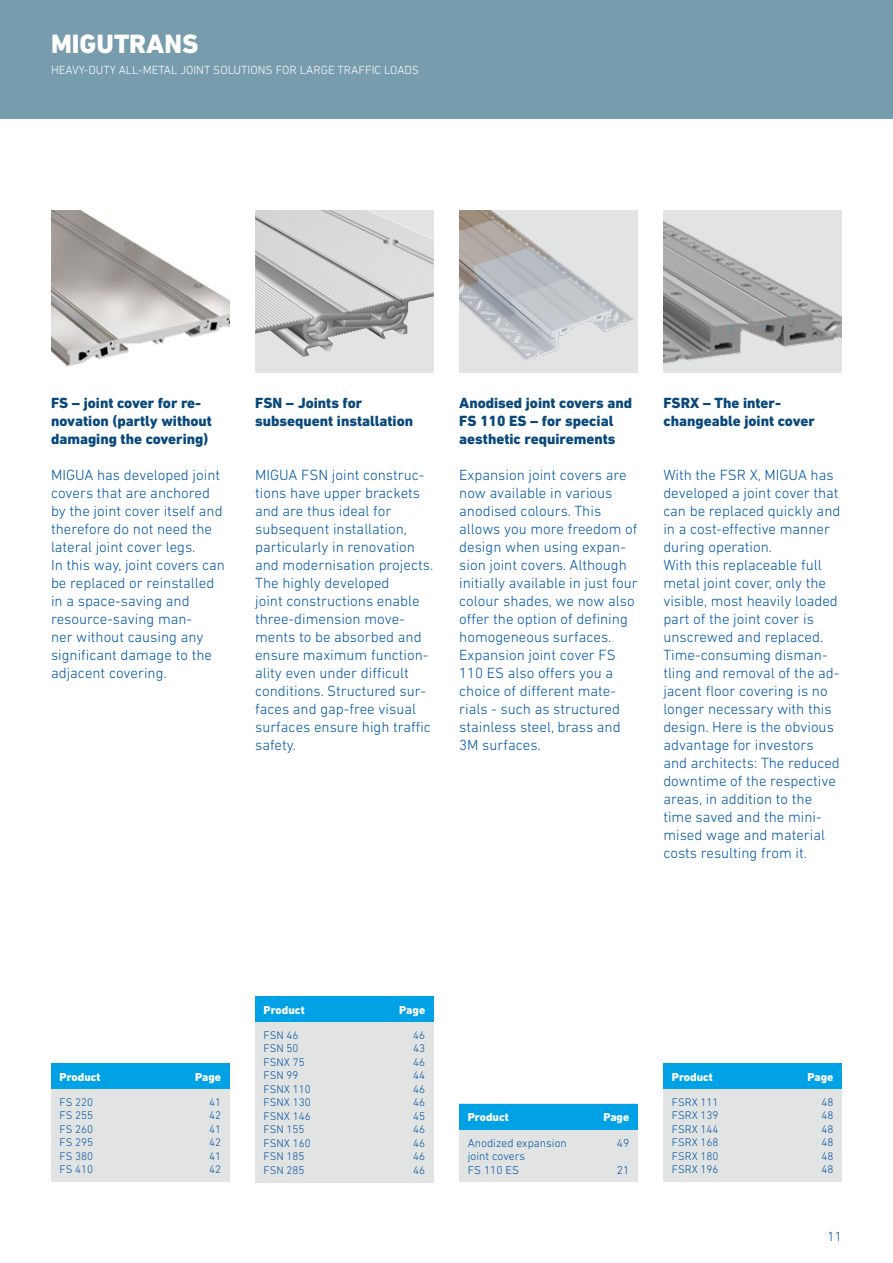
<style>
.page{position:relative;width:893px;height:1263px;background:#fff}
.page>*{position:absolute;margin:0;border:0;box-sizing:border-box;transform-origin:0 0}
.t1{font:800 27px "DIN Next LT Pro";color:#fff}
.t2{font:300 15px/18px "DIN Next LT Pro";color:#0055a3}
.t3{font:800 15px/18px "DIN Next LT Pro";color:#0a497b}
.t4{font:300 13.5px "DIN Next LT Pro";color:#0055a3}
.t5{font:300 12px "DIN Next LT Pro";color:#fff}
.t6{font:800 11.7px "DIN Next LT Pro";color:#fff}
.t7{font:300 11.7px/13.5px "DIN Next LT Pro";color:#0055a3}
.t8{font:300 11.25px "DIN Next LT Pro";color:#0055a3}
</style>
<div class="page">
<div style="left:459px;top:210px;width:179px;height:162px;background:#e2e3e3"></div>
<img style="left:459px;top:210px;width:175px;height:151px">
<img style="left:663px;top:210px;width:179px;height:162px">
<svg style="left:255px;top:210px;width:179px;height:162px;background:#d1d2d2"></svg>
<img style="left:51px;top:210px;width:179px;height:158px">
<img style="left:255px;top:210px;width:84px;height:147px">
<div style="left:0;top:0;width:893px;height:119px;background:#779cad"></div>
<div style="left:459px;top:1104px;width:179px;height:78px;background:#e2e3e3"></div>
<div style="left:255px;top:996px;width:179px;height:186px;background:#e2e3e3"></div>
<div style="left:255px;top:996px;width:179px;height:26px;background:#00a1e5"></div>
<div style="left:51px;top:1063px;width:179px;height:119px;background:#e2e3e3"></div>
<div style="left:51px;top:1063px;width:179px;height:26px;background:#00a1e5"></div>
<div style="left:459px;top:1104px;width:179px;height:25px;background:#00a1e5"></div>
<div style="left:663px;top:1063px;width:179px;height:119px;background:#e2e3e3"></div>
<div style="left:663px;top:1063px;width:179px;height:26px;background:#00a1e5"></div>
<h1 class="t1" style="left:51px;top:28px;width:149px">MIGUTRANS</h1>
<p class="t5" style="left:51px;top:63px;width:370px">HEAVY-DUTY ALL-METAL JOINT SOLUTIONS FOR LARGE TRAFFIC LOADS</p>
<p class="t3" style="left:51px;top:394px;width:162px">FS – joint cover for re&shy;novation (partly without damaging the covering)</p>
<p class="t3" style="left:255px;top:394px;width:160px">FSN – Joints for subsequent installation</p>
<p class="t2" style="left:51px;top:466px;width:175px">MIGUA has developed joint covers that are anchored by the joint cover itself and therefore do not need the lateral joint cover legs.<br>In this way, joint covers can be replaced or reinstalled in a space-saving and resource-saving man-<br>ner without causing any significant damage to the adjacent covering.</p>
<p class="t2" style="left:255px;top:466px;width:180px">MIGUA FSN joint construc&shy;tions have upper brackets and are thus ideal for subsequent installation, particularly in renovation and modernisation projects.<br>The highly developed<br>joint constructions enable three-dimension move&shy;ments to be absorbed and ensure maximum function&shy;ality even under difficult conditions. Structured sur&shy;faces and gap-free visual surfaces ensure high traffic safety.</p>
<p class="t3" style="left:459px;top:394px;width:174px">Anodised joint covers and<br>FS 110 ES – for special aesthetic requirements</p>
<p class="t3" style="left:663px;top:394px;width:153px">FSRX – The inter&shy;changeable joint cover</p>
<p class="t2" style="left:459px;top:466px;width:180px">Expansion joint covers are now available in various anodised colours. This allows you more freedom of design when using expan&shy;sion joint covers. Although initially available in just four colour shades, we now also offer the option of defining homogeneous surfaces.<br>Expansion joint cover FS<br>110 ES also offers you a choice of different mate&shy;rials - such as structured stainless steel, brass and<br>3M surfaces.</p>
<p class="t2" style="left:663px;top:466px;width:179px">With the FSR X, MIGUA has developed a joint cover that can be replaced quickly and in a cost-effective manner during operation.<br>With this replaceable full metal joint cover, only the visible, most heavily loaded part of the joint cover is unscrewed and replaced.<br>Time-consuming disman&shy;tling and removal of the ad&shy;jacent floor covering is no longer necessary with this design. Here is the obvious advantage for investors and architects: The reduced downtime of the respective areas, in addition to the time saved and the mini&shy;mised wage and material costs resulting from it.</p>
<p class="t6" style="left:60px;top:1070px;width:43px">Product</p>
<p class="t6" style="left:195px;top:1070px;width:27px">Page</p>
<p class="t8" style="left:60px;top:1095px;width:35px">FS 220</p>
<p class="t8" style="left:209px;top:1095px;width:13px">41</p>
<p class="t8" style="left:60px;top:1109px;width:35px">FS 255</p>
<p class="t8" style="left:209px;top:1109px;width:13px">42</p>
<p class="t8" style="left:60px;top:1122px;width:35px">FS 260</p>
<p class="t8" style="left:209px;top:1122px;width:13px">41</p>
<p class="t8" style="left:60px;top:1136px;width:35px">FS 295</p>
<p class="t8" style="left:209px;top:1136px;width:13px">42</p>
<p class="t8" style="left:60px;top:1149px;width:35px">FS 380</p>
<p class="t8" style="left:209px;top:1149px;width:13px">41</p>
<p class="t8" style="left:60px;top:1163px;width:35px">FS 410</p>
<p class="t8" style="left:209px;top:1163px;width:13px">42</p>
<p class="t6" style="left:264px;top:1003px;width:43px">Product</p>
<p class="t6" style="left:399px;top:1003px;width:27px">Page</p>
<p class="t8" style="left:264px;top:1029px;width:36px">FSN 46</p>
<p class="t8" style="left:413px;top:1029px;width:13px">46</p>
<p class="t8" style="left:264px;top:1042px;width:36px">FSN 50</p>
<p class="t8" style="left:413px;top:1042px;width:13px">43</p>
<p class="t8" style="left:264px;top:1056px;width:43px">FSNX 75</p>
<p class="t8" style="left:413px;top:1056px;width:13px">46</p>
<p class="t8" style="left:264px;top:1069px;width:36px">FSN 99</p>
<p class="t8" style="left:413px;top:1069px;width:13px">44</p>
<p class="t8" style="left:264px;top:1083px;width:49px">FSNX 110</p>
<p class="t8" style="left:413px;top:1083px;width:13px">46</p>
<p class="t8" style="left:264px;top:1096px;width:49px">FSNX 130</p>
<p class="t8" style="left:413px;top:1096px;width:13px">46</p>
<p class="t8" style="left:264px;top:1110px;width:49px">FSNX 146</p>
<p class="t8" style="left:413px;top:1110px;width:13px">45</p>
<p class="t8" style="left:264px;top:1123px;width:42px">FSN 155</p>
<p class="t8" style="left:413px;top:1123px;width:13px">46</p>
<p class="t8" style="left:264px;top:1137px;width:49px">FSNX 160</p>
<p class="t8" style="left:413px;top:1137px;width:13px">46</p>
<p class="t8" style="left:264px;top:1150px;width:42px">FSN 185</p>
<p class="t8" style="left:413px;top:1150px;width:13px">46</p>
<p class="t8" style="left:264px;top:1164px;width:42px">FSN 285</p>
<p class="t8" style="left:413px;top:1164px;width:13px">46</p>
<p class="t6" style="left:468px;top:1110px;width:43px">Product</p>
<p class="t6" style="left:603px;top:1110px;width:27px">Page</p>
<p class="t7" style="left:468px;top:1136px;width:101px">Anodized expansion joint covers</p>
<p class="t7" style="left:617px;top:1136px;width:14px">49</p>
<p class="t7" style="left:468px;top:1163px;width:53px">FS 110 ES</p>
<p class="t7" style="left:617px;top:1163px;width:14px">21</p>
<p class="t6" style="left:672px;top:1070px;width:43px">Product</p>
<p class="t6" style="left:807px;top:1070px;width:27px">Page</p>
<p class="t8" style="left:672px;top:1095px;width:48px">FSRX 111</p>
<p class="t8" style="left:821px;top:1095px;width:13px">48</p>
<p class="t8" style="left:672px;top:1109px;width:48px">FSRX 139</p>
<p class="t8" style="left:821px;top:1109px;width:13px">48</p>
<p class="t8" style="left:672px;top:1122px;width:48px">FSRX 144</p>
<p class="t8" style="left:821px;top:1122px;width:13px">48</p>
<p class="t8" style="left:672px;top:1136px;width:48px">FSRX 168</p>
<p class="t8" style="left:821px;top:1136px;width:13px">48</p>
<p class="t8" style="left:672px;top:1149px;width:48px">FSRX 180</p>
<p class="t8" style="left:821px;top:1149px;width:13px">48</p>
<p class="t8" style="left:672px;top:1163px;width:48px">FSRX 196</p>
<p class="t8" style="left:821px;top:1163px;width:13px">48</p>
<p class="t4" style="left:828px;top:1228px;width:16px">11</p>
</div>
